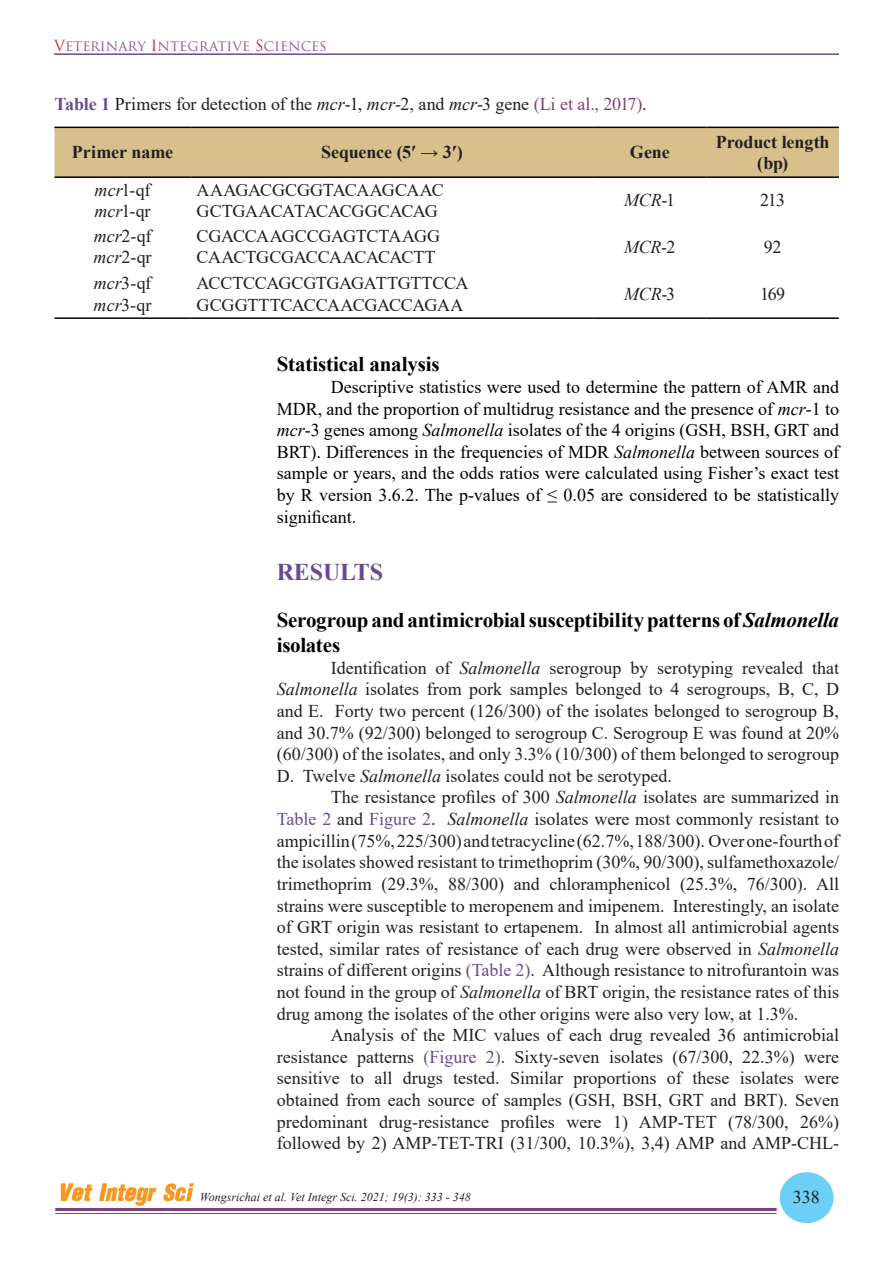
<style>
.page{position:relative;width:893px;height:1263px;background:#fff}
.page>*{position:absolute;margin:0;border:0;box-sizing:border-box;transform-origin:0 0}
.t1{font:36px "DSE Wat Ta Na";color:#f7971d}
.t2{font:700 24px "Times New Roman";letter-spacing:-.005em;color:#694992}
.t3{font:700 21px/25.2px "Times New Roman";letter-spacing:-.01em;color:#000}
.t4{font:18px/21.6px "Times New Roman";color:#231f20;text-align:justify}
.t5{font:18px/21.6px "Times New Roman";color:#000;text-align:justify}
.t6{font:700 18px/21.6px "Times New Roman";letter-spacing:-.005em;color:#231f20;text-align:center}
.t7{font:18px "Times New Roman";letter-spacing:-.02em;color:#231f20}
.t8{font:18px "Times New Roman";letter-spacing:-.035em;color:#231f20}
.t9{font:italic 18px "Times New Roman";letter-spacing:-.015em;color:#231f20}
.t10{font:15px "Trajan Pro 3";color:#a057a3}
.t11{font:italic 12px "Times New Roman";color:#231f20}
.s1{color:#d1232a}
.s2{font-weight:700;color:#694992}
.s3{font-style:italic}
.s4{color:#7c407d}
.s5{font-style:normal}
.s6{color:#694992}
</style>
<div class="page">
<hr style="left:55px;top:1208px;width:722px;height:3px;background:#7c407d">
<hr style="left:55px;top:1213px;width:722px;height:1px;background:#7c407d">
<div style="left:780px;top:1172px;width:54px;height:51px;background:#6bcff6;border-radius:50%"></div>
<hr style="left:54px;top:53px;width:785px;height:2px;background:#694992">
<div style="left:55px;top:128px;width:784px;height:48px;background:#d7c08c"></div>
<hr style="left:55px;top:127px;width:136px;height:1px;background:#000">
<hr style="left:191px;top:127px;width:402px;height:1px;background:#000">
<hr style="left:593px;top:127px;width:113px;height:1px;background:#000">
<hr style="left:706px;top:127px;width:133px;height:1px;background:#000">
<hr style="left:55px;top:176px;width:136px;height:2px;background:#000">
<hr style="left:191px;top:176px;width:402px;height:2px;background:#000">
<hr style="left:593px;top:176px;width:113px;height:2px;background:#000">
<hr style="left:706px;top:176px;width:133px;height:2px;background:#000">
<hr style="left:55px;top:317px;width:136px;height:2px;background:#000">
<hr style="left:191px;top:317px;width:402px;height:2px;background:#000">
<hr style="left:593px;top:317px;width:113px;height:2px;background:#000">
<hr style="left:706px;top:317px;width:133px;height:2px;background:#000">
<p class="t10" style="left:54px;top:35px;width:274px"><span class="s1">V</span>eterinary <span class="s1">I</span>ntegrative <span class="s1">S</span>ciences</p>
<p class="t4" style="left:55px;top:93px;width:594px"><span class="s2">Table 1</span> Primers for detection of the <span class="s3">mcr</span>-1, <span class="s3">mcr</span>-2, and <span class="s3">mcr</span>-3 gene <span class="s4">(Li et al., 2017)</span>.</p>
<p class="t6" style="left:72px;top:141px;width:103px">Primer name</p>
<p class="t6" style="left:321px;top:141px;width:143px">Sequence (5′ → 3′)</p>
<p class="t6" style="left:630px;top:141px;width:41px">Gene</p>
<p class="t6" style="left:716px;top:130px;width:115px">Product length (bp)</p>
<p class="t4" style="left:95px;top:178px;width:57px"><span class="s3">mcr</span>1-qf</p>
<p class="t4" style="left:95px;top:200px;width:58px"><span class="s3">mcr</span>1-qr</p>
<p class="t7" style="left:197px;top:177px;width:249px">AAAGACGCGGTACAAGCAAC</p>
<p class="t8" style="left:197px;top:199px;width:243px">GCTGAACATACACGGCACAG</p>
<p class="t9" style="left:624px;top:188px;width:53px">MCR<span class="s5">-1</span></p>
<p class="t4" style="left:760px;top:189px;width:27px">213</p>
<p class="t4" style="left:94px;top:224px;width:59px"><span class="s3">mcr</span>2-qf</p>
<p class="t4" style="left:94px;top:246px;width:60px"><span class="s3">mcr</span>2-qr</p>
<p class="t4" style="left:94px;top:272px;width:59px"><span class="s3">mcr</span>3-qf</p>
<p class="t4" style="left:94px;top:293px;width:59px"><span class="s3">mcr</span>3-qr</p>
<p class="t4" style="left:197px;top:224px;width:245px">CGACCAAGCCGAGTCTAAGG</p>
<p class="t7" style="left:197px;top:245px;width:240px">CAACTGCGACCAACACACTT</p>
<p class="t4" style="left:197px;top:272px;width:273px">ACCTCCAGCGTGAGATTGTTCCA</p>
<p class="t4" style="left:197px;top:293px;width:268px">GCGGTTTCACCAACGACCAGAA</p>
<p class="t9" style="left:624px;top:234px;width:53px">MCR<span class="s5">-2</span></p>
<p class="t4" style="left:764px;top:235px;width:19px">92</p>
<p class="t9" style="left:624px;top:282px;width:53px">MCR<span class="s5">-3</span></p>
<p class="t4" style="left:760px;top:283px;width:27px">169</p>
<p class="t3" style="left:277px;top:351px;width:165px">Statistical analysis</p>
<p class="t5" style="left:277px;top:376px;width:564px;text-indent:54px">Descriptive statistics were used to determine the pattern of AMR and MDR, and the proportion of multidrug resistance and the presence of <span class="s3">mcr</span>-1 to <span class="s3">mcr</span>-3 genes among <span class="s3">Salmonella</span> isolates of the 4 origins (GSH, BSH, GRT and BRT). Differences in the frequencies of MDR <span class="s3">Salmonella</span> between sources of sample or years, and the odds ratios were calculated using Fisher’s exact test by R version 3.6.2. The p-values of ≤ 0.05 are considered to be statistically significant.</p>
<p class="t2" style="left:277px;top:555px;width:108px">RESULTS</p>
<p class="t3" style="left:277px;top:607px;width:564px">Serogroup and antimicrobial susceptibility patterns of <span class="s3">Salmonella </span>isolates</p>
<p class="t4" style="left:277px;top:656px;width:564px;text-indent:54px">Identification of <span class="s3">Salmonella</span> serogroup by serotyping revealed that <span class="s3">Salmonella</span> isolates from pork samples belonged to 4 serogroups, B, C, D and E. Forty two percent (126/300) of the isolates belonged to serogroup B, and 30.7% (92/300) belonged to serogroup C. Serogroup E was found at 20% (60/300) of the isolates, and only 3.3% (10/300) of them belonged to serogroup D. Twelve <span class="s3">Salmonella</span> isolates could not be serotyped.</p>
<p class="t4" style="left:277px;top:786px;width:564px;text-indent:54px">The resistance profiles of 300 <span class="s3">Salmonella</span> isolates are summarized in <span class="s6">Table 2</span> and <span class="s6">Figure 2</span>. <span class="s3">Salmonella</span> isolates were most commonly resistant to ampicillin (75%, 225/300) and tetracycline (62.7%, 188/300). Over one-fourth of the isolates showed resistant to trimethoprim (30%, 90/300), sulfamethoxazole/ trimethoprim (29.3%, 88/300) and chloramphenicol (25.3%, 76/300). All strains were susceptible to meropenem and imipenem. Interestingly, an isolate of GRT origin was resistant to ertapenem. In almost all antimicrobial agents tested, similar rates of resistance of each drug were observed in <span class="s3">Salmonella </span>strains of different origins <span class="s6">(Table 2)</span>. Although resistance to nitrofurantoin was not found in the group of <span class="s3">Salmonella</span> of BRT origin, the resistance rates of this drug among the isolates of the other origins were also very low, at 1.3%.</p>
<p class="t4" style="left:277px;top:1024px;width:564px;text-indent:54px">Analysis of the MIC values of each drug revealed 36 antimicrobial resistance patterns <span class="s6">(Figure 2)</span>. Sixty-seven isolates (67/300, 22.3%) were sensitive to all drugs tested. Similar proportions of these isolates were obtained from each source of samples (GSH, BSH, GRT and BRT). Seven predominant drug-resistance profiles were 1) AMP-TET (78/300, 26%) followed by 2) AMP-TET-TRI (31/300, 10.3%), 3,4) AMP and AMP-CHL-</p>
<h1 class="t1" style="left:58px;top:1171px;width:135px">Vet Integr Sci</h1>
<p class="t11" style="left:200px;top:1189px;width:272px">Wongsrichai et al. Vet Integr Sci. 2021; 19(3): 333 - 348</p>
<p class="t4" style="left:793px;top:1186px;width:28px">338</p>
</div>
